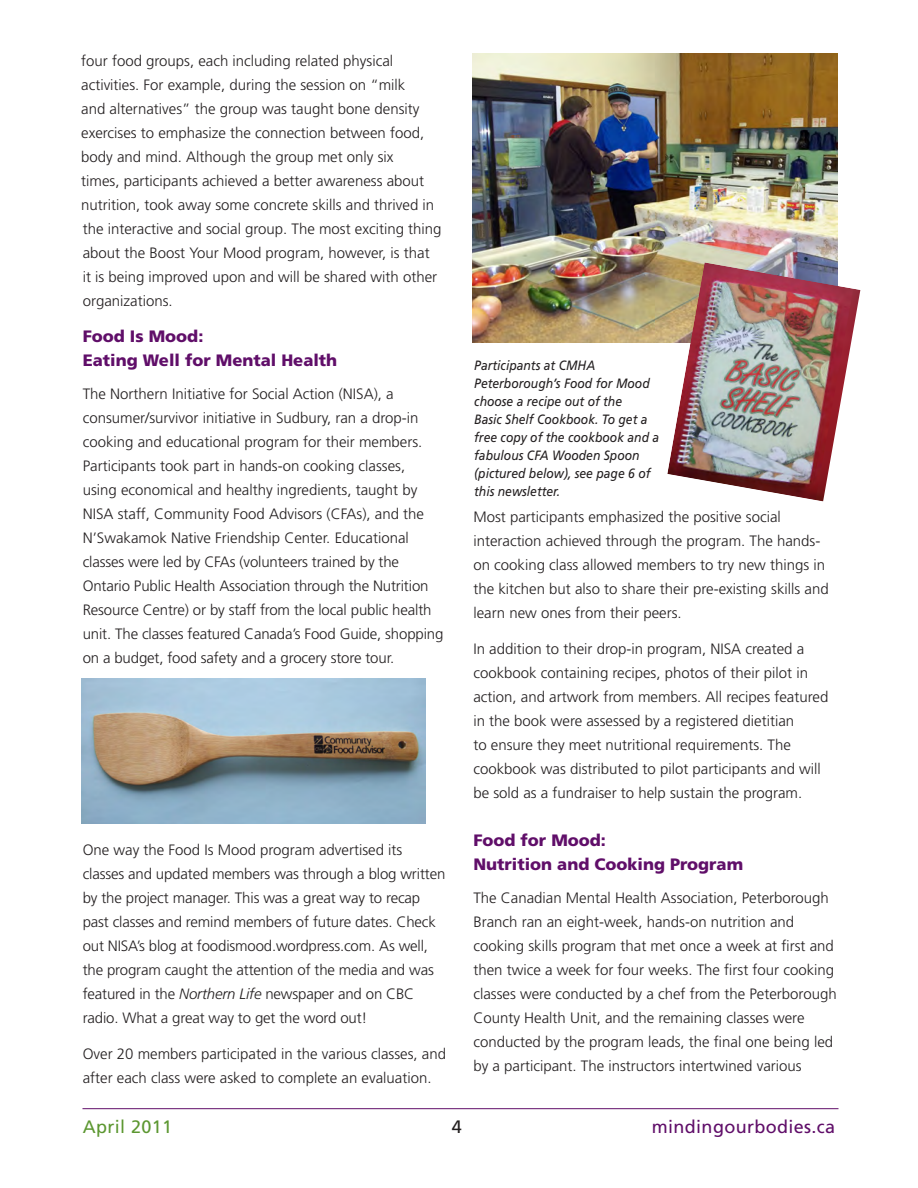
<style>
.page{position:relative;width:918px;height:1188px;background:#fff}
.page>*{position:absolute;margin:0;border:0;box-sizing:border-box;transform-origin:0 0}
.t1{font:18px "Frutiger";letter-spacing:.02em;color:#600e69}
.t2{font:18px "Frutiger";letter-spacing:.02em;color:#5c9731}
.t3{font:18px "Frutiger";color:#231f20}
.Text{font:900 16.5px "Frutiger";color:#600e69}
.Text-2{font:300 15px/24px "Frutiger";color:#231f20}
.t4{font:italic 13.5px/18px "Frutiger";color:#231f20;scale:.9 1}
.s1{font-style:italic}
</style>
<div class="page">
<img style="left:81px;top:679px;width:345px;height:144px">
<img style="left:473px;top:54px;width:364px;height:289px">
<img style="left:667px;top:262px;width:193px;height:239px">
<hr style="left:82px;top:1108px;width:756px;height:1px;background:#600e69">
<p class="Text-2" style="left:81px;top:49px;width:362px">four food groups, each including related physical activities. For example, during the session on “milk<br>and alternatives” the group was taught bone density exercises to emphasize the connection between food, body and mind. Although the group met only six<br>times, participants achieved a better awareness about nutrition, took away some concrete skills and thrived in the interactive and social group. The most exciting thing about the Boost Your Mood program, however, is that<br>it is being improved upon and will be shared with other organizations.</p>
<p class="Text" style="left:83px;top:326px;width:122px">Food Is Mood:</p>
<p class="Text" style="left:83px;top:350px;width:256px">Eating Well for Mental Health</p>
<p class="Text-2" style="left:83px;top:382px;width:362px">The Northern Initiative for Social Action (NISA), a consumer/survivor initiative in Sudbury, ran a drop-in cooking and educational program for their members.<br>Participants took part in hands-on cooking classes,<br>using economical and healthy ingredients, taught by NISA staff, Community Food Advisors (CFAs), and the N’Swakamok Native Friendship Center. Educational classes were led by CFAs (volunteers trained by the Ontario Public Health Association through the Nutrition Resource Centre) or by staff from the local public health unit. The classes featured Canada’s Food Guide, shopping on a budget, food safety and a grocery store tour.</p>
<p class="Text-2" style="left:83px;top:838px;width:364px">One way the Food Is Mood program advertised its classes and updated members was through a blog written by the project manager. This was a great way to recap past classes and remind members of future dates. Check out NISA’s blog at foodismood.wordpress.com. As well, the program caught the attention of the media and was featured in the <span class="s1">Northern Life</span> newspaper and on CBC radio. What a great way to get the word out!</p>
<p class="Text-2" style="left:83px;top:1042px;width:365px">Over 20 members participated in the various classes, and after each class were asked to complete an evaluation.</p>
<p class="t4" style="left:474px;top:356px;width:207px">Participants at CMHA<br>Peterborough’s Food for Mood choose a recipe out of the<br>Basic Shelf Cookbook. To get a free copy of the cookbook and a fabulous CFA Wooden Spoon (pictured below), see page 6 of this newsletter.</p>
<p class="Text-2" style="left:473px;top:505px;width:349px">Most participants emphasized the positive social interaction achieved through the program. The hands-</p>
<p class="Text-2" style="left:473px;top:553px;width:357px">on cooking class allowed members to try new things in the kitchen but also to share their pre-existing skills and learn new ones from their peers.</p>
<p class="Text-2" style="left:473px;top:637px;width:357px">In addition to their drop-in program, NISA created a cookbook containing recipes, photos of their pilot in action, and artwork from members. All recipes featured in the book were assessed by a registered dietitian<br>to ensure they meet nutritional requirements. The cookbook was distributed to pilot participants and will be sold as a fundraiser to help sustain the program.</p>
<p class="Text" style="left:473px;top:830px;width:134px">Food for Mood:</p>
<p class="Text" style="left:473px;top:854px;width:271px">Nutrition and Cooking Program</p>
<p class="Text-2" style="left:473px;top:886px;width:365px">The Canadian Mental Health Association, Peterborough Branch ran an eight-week, hands-on nutrition and cooking skills program that met once a week at first and then twice a week for four weeks. The first four cooking classes were conducted by a chef from the Peterborough County Health Unit, and the remaining classes were conducted by the program leads, the final one being led by a participant. The instructors intertwined various</p>
<p class="t2" style="left:83px;top:1116px;width:91px">April 2011</p>
<p class="t3" style="left:452px;top:1116px;width:12px">4</p>
<p class="t1" style="left:652px;top:1116px;width:185px">mindingourbodies.ca</p>
</div>
